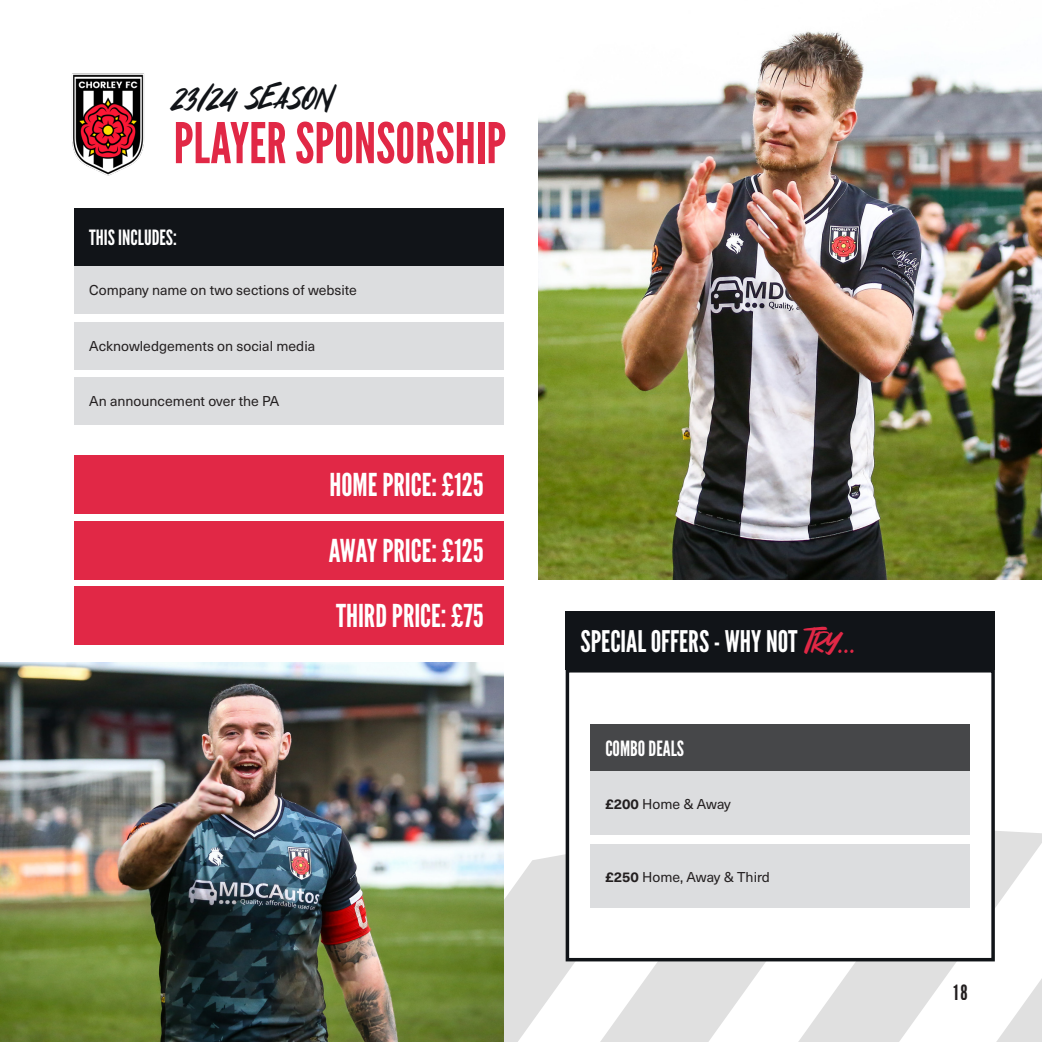
<style>
.page{position:relative;width:1042px;height:1042px;background:#fff}
.page>*{position:absolute;margin:0;border:0;box-sizing:border-box;transform-origin:0 0}
.t1{font:56px "League Gothic";color:#e12846}
.t2{font:36.75px "Masker Area";color:#111418}
.t3{font:31.5px "League Gothic";color:#fff}
.t4{font:29.75px "League Gothic";color:#fff}
.t5{font:21px "League Gothic";color:#fff}
.t6{font:21px "League Gothic";color:#231f20}
.t7{font:14px "Neue Haas Unica W1 G";color:#231f20}
.s1{font-family:"Masker Area";font-size:31.5px;color:#e12846}
.s2{font-weight:700}
</style>
<div class="page">
<svg style="left:504px;top:836px;width:96px;height:206px;fill:#e0e0e0"></svg>
<svg style="left:600px;top:961px;width:198px;height:81px;fill:#e0e0e0"></svg>
<svg style="left:798px;top:831px;width:244px;height:211px"></svg>
<svg style="left:996px;top:978px;width:46px;height:64px"></svg>
<img style="left:72px;top:73px;width:73px;height:103px">
<img style="left:538px;top:31px;width:504px;height:548px">
<img style="left:0;top:663px;width:504px;height:379px">
<div style="left:74px;top:208px;width:430px;height:58px;background:#111418"></div>
<div style="left:74px;top:455px;width:430px;height:59px;background:#e12846"></div>
<div style="left:74px;top:266px;width:430px;height:48px;background:#dcdddf"></div>
<div style="left:74px;top:321px;width:430px;height:48px;background:#dcdddf"></div>
<div style="left:74px;top:377px;width:430px;height:48px;background:#dcdddf"></div>
<div style="left:74px;top:521px;width:430px;height:58px;background:#e12846"></div>
<div style="left:74px;top:586px;width:430px;height:59px;background:#e12846"></div>
<div style="left:566px;top:611px;width:429px;height:58px;background:#111418"></div>
<div style="left:566px;top:669px;width:429px;height:292px;background:#fff;border:4px solid #111418"></div>
<div style="left:590px;top:724px;width:380px;height:48px;background:#464749"></div>
<div style="left:590px;top:771px;width:380px;height:64px;background:#dcdddf"></div>
<div style="left:590px;top:844px;width:380px;height:64px;background:#dcdddf"></div>
<p class="t2" style="left:174px;top:79px;width:161px">23/24 SEASON</p>
<p class="t1" style="left:174px;top:110px;width:334px">PLAYER SPONSORSHIP</p>
<p class="t5" style="left:89px;top:225px;width:89px">THIS INCLUDES:</p>
<p class="t7" style="left:89px;top:280px;width:269px">Company name on two sections of website</p>
<p class="t7" style="left:89px;top:336px;width:227px">Acknowledgements on social media</p>
<p class="t7" style="left:89px;top:391px;width:191px">An announcement over the PA</p>
<p class="t3" style="left:329px;top:466px;width:156px">HOME PRICE: £125</p>
<p class="t3" style="left:329px;top:532px;width:156px">AWAY PRICE: £125</p>
<p class="t3" style="left:336px;top:597px;width:149px">THIRD PRICE: £75</p>
<p class="t4" style="left:580px;top:624px;width:278px">SPECIAL OFFERS - WHY NOT <span class="s1">TRY...</span></p>
<p class="t5" style="left:605px;top:736px;width:80px">COMBO DEALS</p>
<p class="t7" style="left:605px;top:793px;width:127px"><span class="s2">£200</span> Home &amp; Away</p>
<p class="t7" style="left:605px;top:866px;width:166px"><span class="s2">£250</span> Home, Away &amp; Third</p>
<h3 class="t6" style="left:953px;top:980px;width:15px">18</h3>
</div>
